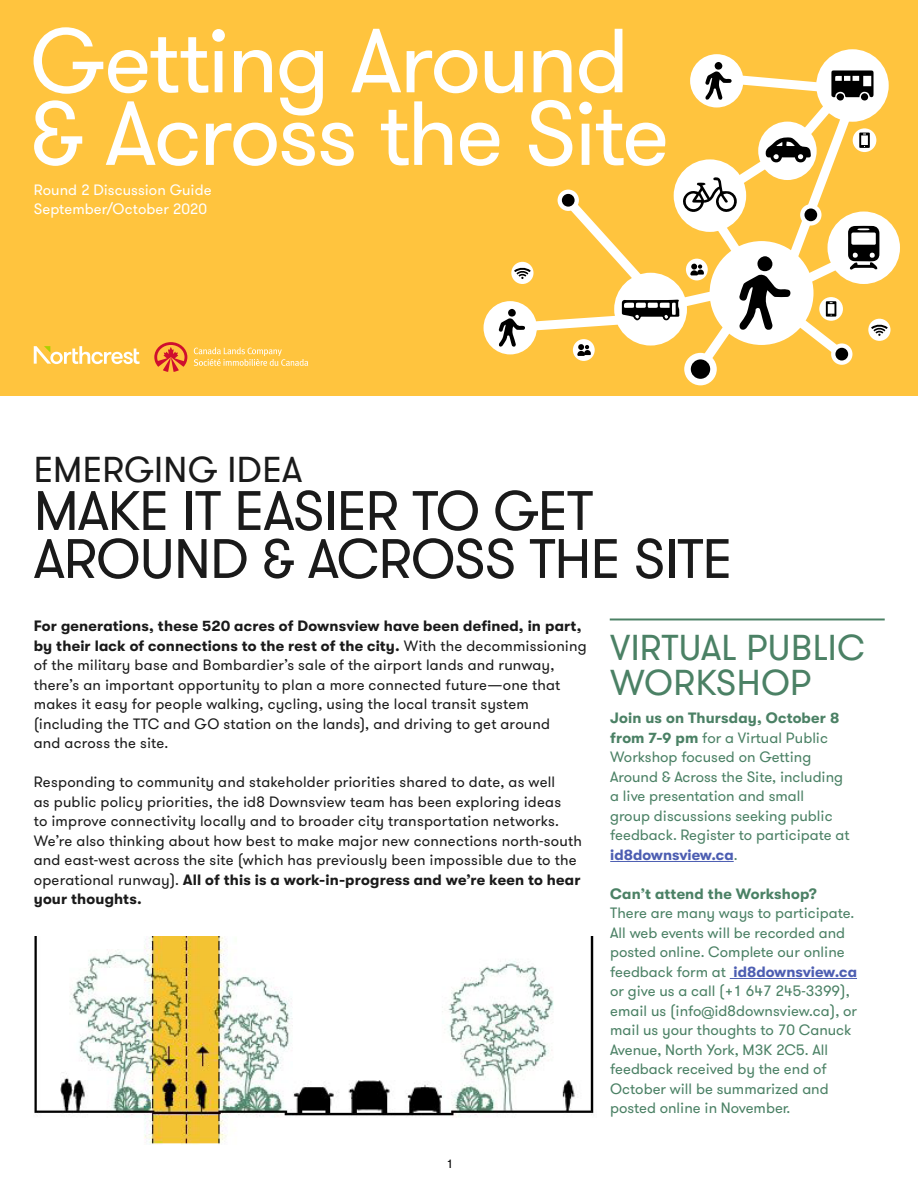
<style>
.page{position:relative;width:918px;height:1188px;background:#fff}
.page>*{position:absolute;margin:0;border:0;box-sizing:border-box;transform-origin:0 0}
.t1{font:90.75px/72.6px "GT Walsheim";letter-spacing:-.025em;color:#fff}
.t2{font:55.5px/48px "GT Walsheim";letter-spacing:-.02em;color:#1a1a1a}
.t3{font:36px/35.1px "GT Walsheim";letter-spacing:.005em;color:#4b8165}
.t4{font:36px "GT Walsheim";letter-spacing:.005em;color:#1a1a1a}
.t5{font:15px/19.5px "GT Walsheim";letter-spacing:.015em;color:#1a1a1a}
.t6{font:15px/19.5px "GT Walsheim";color:#4b8165}
.t7{font:15px/18.9px "GT Walsheim";letter-spacing:.005em;color:#fff}
.t8{font:700 15px "GT Walsheim";letter-spacing:.01em;color:#4b8165}
.t9{font:12px "GT Walsheim";color:#000}
.s1{font-weight:700}
.s2{font-weight:700;color:#4d5eb2}
</style>
<div class="page">
<div style="left:0;top:0;width:918px;height:396px;background:#ffc43e"></div>
<svg style="left:34px;top:346px;width:106px;height:18px"></svg>
<svg style="left:194px;top:347px;width:114px;height:19px"></svg>
<svg style="left:154px;top:342px;width:33px;height:30px"></svg>
<svg style="left:519px;top:70px;width:350px;height:311px"></svg>
<div style="left:674px;top:159px;width:72px;height:73px;background:#fff;border-radius:50%"></div>
<svg style="left:683px;top:177px;width:54px;height:35px"></svg>
<div style="left:758px;top:122px;width:59px;height:58px;background:#fff;border-radius:50%"></div>
<svg style="left:765px;top:137px;width:46px;height:26px"></svg>
<div style="left:614px;top:273px;width:73px;height:73px;background:#fff;border-radius:50%"></div>
<svg style="left:622px;top:300px;width:58px;height:21px"></svg>
<div style="left:816px;top:49px;width:73px;height:73px;background:#fff;border-radius:50%"></div>
<svg style="left:831px;top:70px;width:43px;height:27px"></svg>
<div style="left:837px;top:93px;width:7px;height:8px;background:#000;border-radius:50%"></div>
<div style="left:861px;top:93px;width:7px;height:8px;background:#000;border-radius:50%"></div>
<div style="left:690px;top:54px;width:53px;height:53px;background:#fff;border-radius:50%"></div>
<svg style="left:705px;top:71px;width:27px;height:29px"></svg>
<div style="left:715px;top:62px;width:7px;height:8px;background:#000;border-radius:50%"></div>
<div style="left:484px;top:301px;width:53px;height:53px;background:#fff;border-radius:50%"></div>
<svg style="left:499px;top:318px;width:26px;height:29px"></svg>
<div style="left:508px;top:309px;width:8px;height:8px;background:#000;border-radius:50%"></div>
<div style="left:710px;top:241px;width:104px;height:104px;background:#fff;border-radius:50%"></div>
<svg style="left:739px;top:274px;width:52px;height:56px"></svg>
<div style="left:757px;top:256px;width:15px;height:15px;background:#000;border-radius:50%"></div>
<div style="left:828px;top:212px;width:72px;height:72px;background:#fff;border-radius:50%"></div>
<svg style="left:848px;top:226px;width:31px;height:44px"></svg>
<div style="left:831px;top:343px;width:21px;height:22px;background:#fff;border-radius:50%"></div>
<div style="left:835px;top:348px;width:13px;height:13px;background:#000;border-radius:50%"></div>
<div style="left:558px;top:190px;width:21px;height:21px;background:#fff;border-radius:50%"></div>
<div style="left:562px;top:194px;width:13px;height:13px;background:#000;border-radius:50%"></div>
<svg style="left:800px;top:204px;width:22px;height:22px"></svg>
<div style="left:804px;top:208px;width:13px;height:13px;background:#000;border-radius:50%"></div>
<div style="left:684px;top:353px;width:33px;height:32px;background:#fff;border-radius:50%"></div>
<div style="left:691px;top:359px;width:19px;height:20px;background:#000;border-radius:50%"></div>
<svg style="left:819px;top:297px;width:24px;height:24px"></svg>
<svg style="left:826px;top:301px;width:10px;height:16px"></svg>
<div style="left:686px;top:259px;width:22px;height:21px;background:#fff;border-radius:50%"></div>
<svg style="left:690px;top:264px;width:14px;height:11px"></svg>
<div style="left:868px;top:319px;width:23px;height:22px;background:#fff;border-radius:50%"></div>
<svg style="left:871px;top:324px;width:17px;height:12px"></svg>
<div style="left:853px;top:128px;width:23px;height:24px;background:#fff;border-radius:50%"></div>
<svg style="left:859px;top:133px;width:11px;height:15px"></svg>
<div style="left:511px;top:262px;width:23px;height:22px;background:#fff;border-radius:50%"></div>
<svg style="left:514px;top:267px;width:17px;height:12px"></svg>
<div style="left:573px;top:339px;width:22px;height:22px;background:#fff;border-radius:50%"></div>
<svg style="left:577px;top:344px;width:14px;height:12px"></svg>
<img style="left:34px;top:936px;width:560px;height:209px">
<hr style="left:610px;top:861px;width:124px;height:1px;background:#4d5eb2">
<hr style="left:730px;top:978px;width:127px;height:1px;background:#4d5eb2">
<hr style="left:610px;top:619px;width:275px;height:1px;background:#4b8165">
<h1 class="t1" style="left:30px;top:26px;width:641px">Getting Around &amp; Across the Site</h1>
<p class="t7" style="left:34px;top:181px;width:179px">Round 2 Discussion Guide<br>September/October 2020</p>
<h3 class="t4" style="left:34px;top:447px;width:270px">EMERGING IDEA</h3>
<h2 class="t2" style="left:34px;top:488px;width:700px">MAKE IT EASIER TO GET<br>AROUND &amp; ACROSS THE SITE</h2>
<p class="t5" style="left:34px;top:617px;width:554px"><span class="s1">For generations, these 520 acres of Downsview have been defined, in part, by their lack of connections to the rest of the city.</span> With the decommissioning of the military base and Bombardier’s sale of the airport lands and runway, there’s an important opportunity to plan a more connected future—one that makes it easy for people walking, cycling, using the local transit system (including the TTC and GO station on the lands), and driving to get around<br>and across the site.</p>
<p class="t5" style="left:34px;top:773px;width:550px">Responding to community and stakeholder priorities shared to date, as well<br>as public policy priorities, the id8 Downsview team has been exploring ideas<br>to improve connectivity locally and to broader city transportation networks.<br>We’re also thinking about how best to make major new connections north-south and east-west across the site (which has previously been impossible due to the operational runway). <span class="s1">All of this is a work-in-progress and we’re keen to hear your thoughts.</span></p>
<p class="t9" style="left:446px;top:1156px;width:8px">1</p>
<h3 class="t3" style="left:610px;top:631px;width:256px">VIRTUAL PUBLIC<br>WORKSHOP</h3>
<p class="t6" style="left:610px;top:709px;width:241px"><span class="s1">Join us on Thursday, October 8 from 7-9 pm</span> for a Virtual Public<br>Workshop focused on Getting<br>Around &amp; Across the Site, including a live presentation and small<br>group discussions seeking public feedback. Register to participate at <span class="s2">id8downsview.ca</span>.</p>
<p class="t8" style="left:610px;top:885px;width:208px">Can’t attend the Workshop?</p>
<p class="t6" style="left:610px;top:904px;width:248px">There are many ways to participate.<br>All web events will be recorded and posted online. Complete our online feedback form at <span class="s2">id8downsview.ca </span>or give us a call (+1 647 245-3399), email us (info@id8downsview.ca), or mail us your thoughts to 70 Canuck Avenue, North York, M3K 2C5. All feedback received by the end of October will be summarized and posted online in November.</p>
</div>
